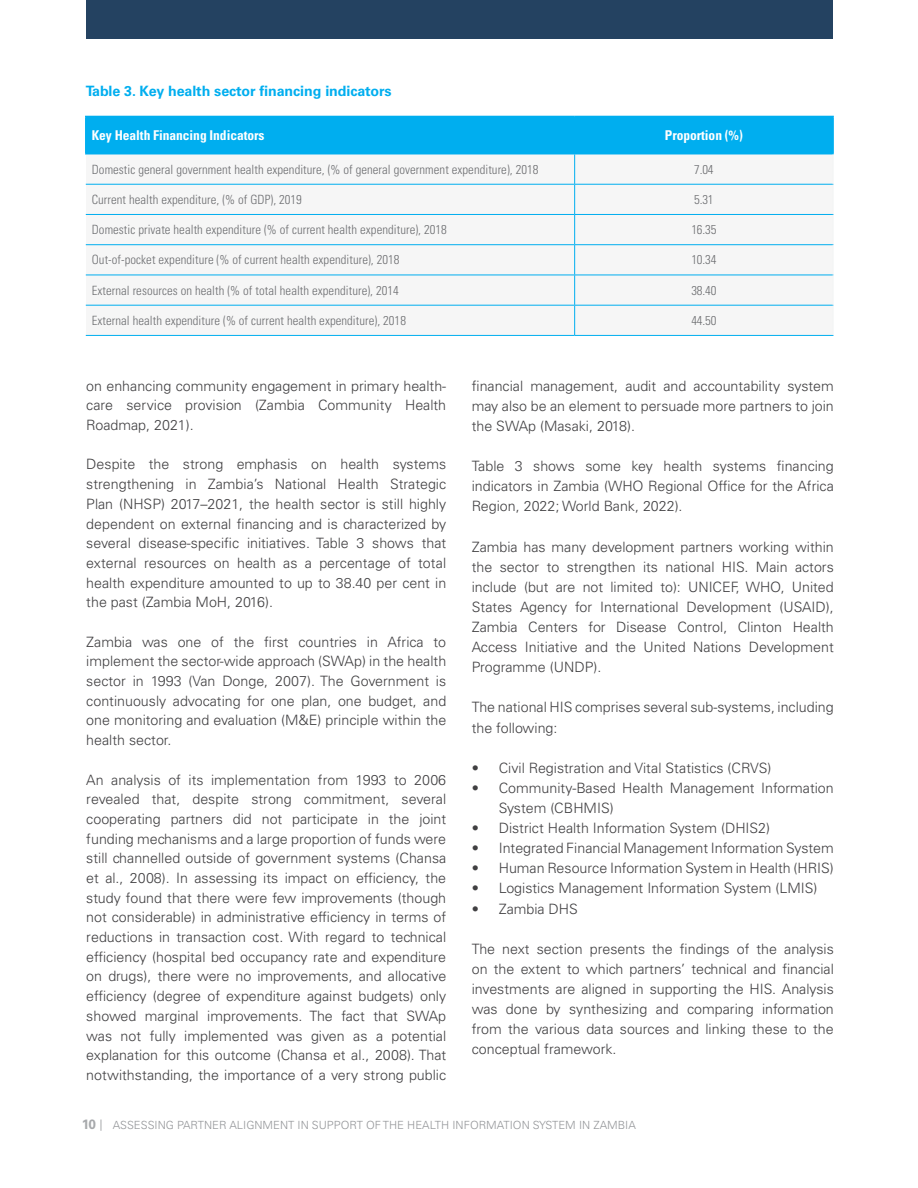
<style>
.page{position:relative;width:918px;height:1188px;background:#fff}
.page>*{position:absolute;margin:0;border:0;box-sizing:border-box;transform-origin:0 0}
.t1{font:300 14.25px/19.6px "Univers LT Std";color:#414042;text-align:justify}
.t2{font:700 14.25px "Univers LT Std";letter-spacing:-.005em;color:#00aeef}
.t3{font:700 condensed 13.5px "Univers LT Std";letter-spacing:-.005em;color:#fff}
.t4{font:700 13.5px "Univers LT Std";color:#a7a9ac}
.t5{font:300 condensed 12.75px "Univers LT Std";letter-spacing:.005em;color:#6d6e71}
.t6{font:300 11.25px "Univers LT Std";color:#939598}
</style>
<div class="page">
<div style="left:87px;top:0;width:746px;height:38px;background:#244261"></div>
<div style="left:87px;top:117px;width:745px;height:37px;background:#00aeef"></div>
<div style="left:86px;top:154px;width:489px;height:30px;background:#f6f6f6"></div>
<div style="left:575px;top:154px;width:258px;height:30px;background:#f6f6f6"></div>
<div style="left:86px;top:184px;width:489px;height:30px;background:#f6f6f6"></div>
<div style="left:575px;top:184px;width:258px;height:30px;background:#f6f6f6"></div>
<div style="left:86px;top:214px;width:489px;height:31px;background:#f6f6f6"></div>
<div style="left:575px;top:214px;width:258px;height:31px;background:#f6f6f6"></div>
<div style="left:86px;top:245px;width:489px;height:30px;background:#f6f6f6"></div>
<div style="left:575px;top:245px;width:258px;height:30px;background:#f6f6f6"></div>
<div style="left:86px;top:275px;width:489px;height:30px;background:#f6f6f6"></div>
<div style="left:575px;top:275px;width:258px;height:30px;background:#f6f6f6"></div>
<div style="left:86px;top:305px;width:489px;height:30px;background:#f6f6f6"></div>
<div style="left:575px;top:305px;width:258px;height:30px;background:#f6f6f6"></div>
<hr style="left:85px;top:116px;width:490px;height:1px;background:#00aeef">
<hr style="left:85px;top:117px;width:2px;height:37px;background:#00aeef">
<hr style="left:575px;top:116px;width:259px;height:1px;background:#00aeef">
<hr style="left:832px;top:117px;width:2px;height:37px;background:#00aeef">
<hr style="left:85px;top:154px;width:490px;height:1px;background:#00aeef">
<hr style="left:575px;top:154px;width:259px;height:1px;background:#00aeef">
<hr style="left:86px;top:184px;width:489px;height:1px;background:#00aeef">
<hr style="left:575px;top:184px;width:258px;height:1px;background:#00aeef">
<hr style="left:86px;top:214px;width:489px;height:1px;background:#00aeef">
<hr style="left:575px;top:214px;width:258px;height:1px;background:#00aeef">
<hr style="left:86px;top:244px;width:489px;height:1px;background:#00aeef">
<hr style="left:575px;top:244px;width:258px;height:1px;background:#00aeef">
<hr style="left:86px;top:275px;width:489px;height:1px;background:#00aeef">
<hr style="left:575px;top:275px;width:258px;height:1px;background:#00aeef">
<hr style="left:86px;top:305px;width:489px;height:1px;background:#00aeef">
<hr style="left:575px;top:305px;width:258px;height:1px;background:#00aeef">
<hr style="left:86px;top:335px;width:489px;height:1px;background:#00aeef">
<hr style="left:575px;top:335px;width:258px;height:1px;background:#00aeef">
<hr style="left:833px;top:154px;width:1px;height:30px;background:#f3f4f4">
<hr style="left:833px;top:245px;width:1px;height:30px;background:#f3f4f4">
<hr style="left:833px;top:275px;width:1px;height:30px;background:#f3f4f4">
<hr style="left:574px;top:117px;width:1px;height:37px;background:#00aeef">
<hr style="left:574px;top:154px;width:1px;height:30px;background:#00aeef">
<svg style="left:574px;top:185px;width:1px;height:59px"></svg>
<hr style="left:574px;top:245px;width:1px;height:30px;background:#00aeef">
<hr style="left:574px;top:275px;width:1px;height:30px;background:#00aeef">
<svg style="left:574px;top:306px;width:1px;height:29px"></svg>
<p class="t2" style="left:86px;top:82px;width:308px">Table 3. Key health sector financing indicators</p>
<p class="t3" style="left:92px;top:127px;width:174px">Key Health Financing Indicators</p>
<p class="t3" style="left:665px;top:127px;width:79px">Proportion (%)</p>
<p class="t5" style="left:92px;top:162px;width:448px">Domestic general government health expenditure, (% of general government expenditure), 2018</p>
<p class="t5" style="left:694px;top:162px;width:21px">7.04</p>
<p class="t5" style="left:92px;top:192px;width:212px">Current health expenditure, (% of GDP), 2019</p>
<p class="t5" style="left:694px;top:192px;width:21px">5.31</p>
<p class="t5" style="left:92px;top:222px;width:357px">Domestic private health expenditure (% of current health expenditure), 2018</p>
<p class="t5" style="left:691px;top:222px;width:26px">16.35</p>
<p class="t5" style="left:92px;top:252px;width:309px">Out-of-pocket expenditure (% of current health expenditure), 2018</p>
<p class="t5" style="left:691px;top:252px;width:26px">10.34</p>
<p class="t5" style="left:92px;top:283px;width:309px">External resources on health (% of total health expenditure), 2014</p>
<p class="t5" style="left:691px;top:283px;width:26px">38.40</p>
<p class="t5" style="left:92px;top:313px;width:316px">External health expenditure (% of current health expenditure), 2018</p>
<p class="t5" style="left:691px;top:313px;width:26px">44.50</p>
<p class="t1" style="left:86px;top:376px;width:361px">on enhancing community engagement in primary health&shy;care service provision (Zambia Community Health Roadmap, 2021).</p>
<p class="t1" style="left:86px;top:455px;width:361px">Despite the strong emphasis on health systems strengthening in Zambia’s National Health Strategic Plan (NHSP) 2017–2021, the health sector is still highly dependent on external financing and is characterized by several disease-specific initiatives. Table 3 shows that external resources on health as a percentage of total health expenditure amounted to up to 38.40 per cent in the past (Zambia MoH, 2016).</p>
<p class="t1" style="left:86px;top:632px;width:361px">Zambia was one of the first countries in Africa to implement the sector-wide approach (SWAp) in the health sector in 1993 (Van Donge, 2007). The Government is continuously advocating for one plan, one budget, and one monitoring and evaluation (M&amp;E) principle within the health sector.</p>
<p class="t1" style="left:86px;top:770px;width:361px">An analysis of its implementation from 1993 to 2006 revealed that, despite strong commitment, several cooperating partners did not participate in the joint funding mechanisms and a large proportion of funds were still channelled outside of government systems (Chansa et al., 2008). In assessing its impact on efficiency, the study found that there were few improvements (though not considerable) in administrative efficiency in terms of reductions in transaction cost. With regard to technical efficiency (hospital bed occupancy rate and expenditure on drugs), there were no improvements, and allocative efficiency (degree of expenditure against budgets) only showed marginal improvements. The fact that SWAp was not fully implemented was given as a potential explanation for this outcome (Chansa et al., 2008). That notwithstanding, the importance of a very strong public</p>
<p class="t1" style="left:472px;top:376px;width:364px;line-height:20.1px">financial management, audit and accountability system may also be an element to persuade more partners to join the SWAp (Masaki, 2018).</p>
<p class="t1" style="left:472px;top:456px;width:364px;line-height:20.1px">Table 3 shows some key health systems financing indicators in Zambia (WHO Regional Office for the Africa Region, 2022; World Bank, 2022).</p>
<p class="t1" style="left:472px;top:537px;width:364px;line-height:20.1px">Zambia has many development partners working within the sector to strengthen its national HIS. Main actors include (but are not limited to): UNICEF, WHO, United States Agency for International Development (USAID), Zambia Centers for Disease Control, Clinton Health Access Initiative and the United Nations Development Programme (UNDP).</p>
<p class="t1" style="left:472px;top:697px;width:364px;line-height:20.1px">The national HIS comprises several sub-systems, including the following:</p>
<p class="t1" style="left:472px;top:758px;width:301px">• Civil Registration and Vital Statistics (CRVS)</p>
<p class="t1" style="left:499px;top:778px;width:337px;line-height:20.1px;text-indent:-27px">• Community-Based Health Management Information<br>System (CBHMIS)</p>
<p class="t1" style="left:472px;top:818px;width:300px">• District Health Information System (DHIS2)</p>
<p class="t1" style="left:472px;top:838px;width:364px">• Integrated Financial Management Information System</p>
<p class="t1" style="left:472px;top:858px;width:364px">• Human Resource Information System in Health (HRIS)</p>
<p class="t1" style="left:472px;top:879px;width:347px">• Logistics Management Information System (LMIS)</p>
<p class="t1" style="left:472px;top:899px;width:108px">• Zambia DHS</p>
<p class="t1" style="left:472px;top:939px;width:364px;line-height:20.1px">The next section presents the findings of the analysis on the extent to which partners’ technical and financial investments are aligned in supporting the HIS. Analysis was done by synthesizing and comparing information from the various data sources and linking these to the conceptual framework.</p>
<p class="t4" style="left:82px;top:1117px;width:16px">10</p>
<p class="t6" style="left:113px;top:1118px;width:524px">ASSESSING PARTNER ALIGNMENT IN SUPPORT OF THE HEALTH INFORMATION SYSTEM IN ZAMBIA</p>
</div>
